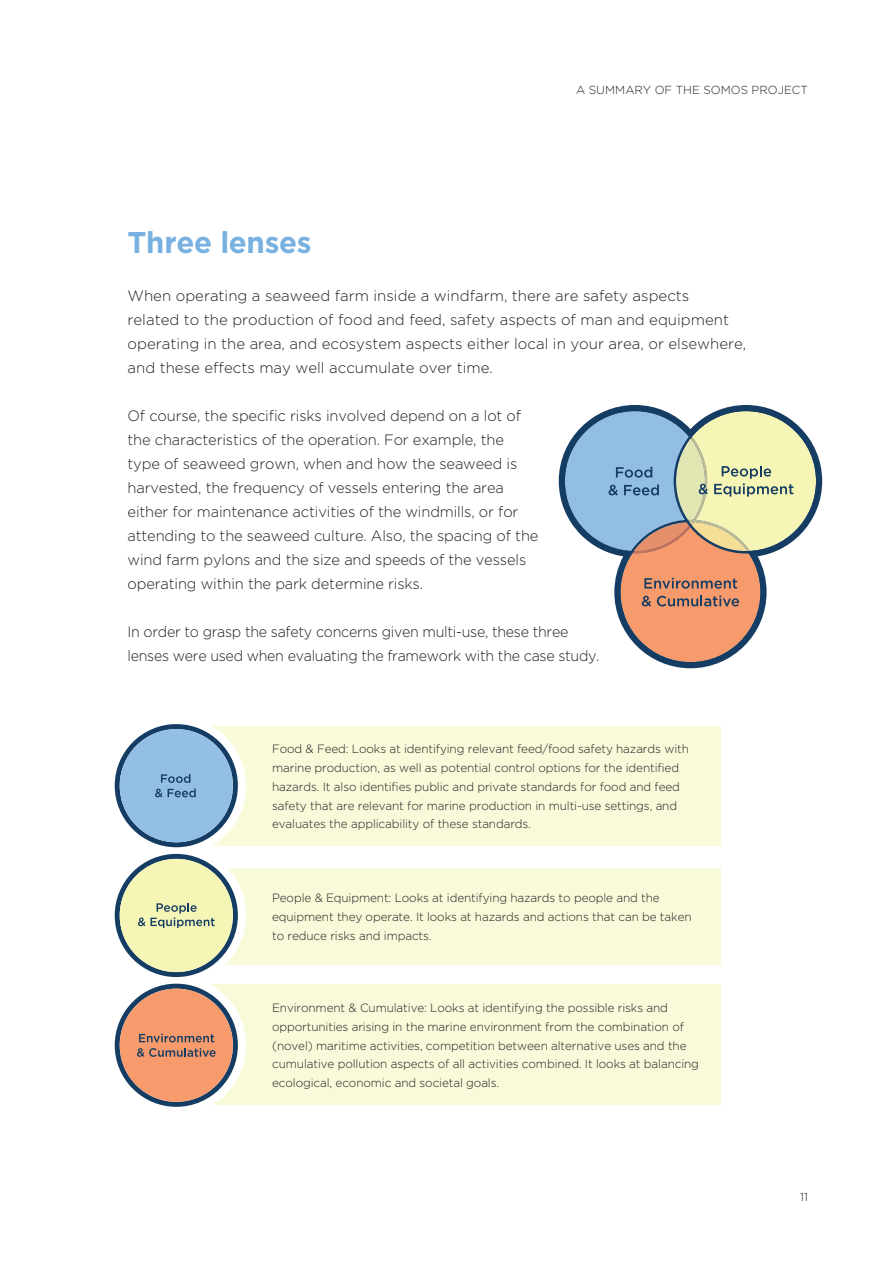
<style>
.page{position:relative;width:893px;height:1263px;background:#fff}
.page>*{position:absolute;margin:0;border:0;box-sizing:border-box;transform-origin:0 0}
.t1{font:700 30px "Gotham";letter-spacing:-.01em;color:#78b1e0}
.t2{font:300 15px/24px "Gotham";letter-spacing:-.01em;color:#231f20}
.t3{font:300 15px/24px "Gotham";letter-spacing:-.01em;color:#231f20;scale:.95 1}
.t4{font:300 12px/18.8px "Gotham";letter-spacing:-.01em;color:#231f20}
.t5{font:300 11.7px "Gotham";color:#231f20}
</style>
<div class="page">
<div style="left:176px;top:726px;width:545px;height:120px;background:#f9fada"></div>
<div style="left:176px;top:868px;width:545px;height:96px;background:#f9fada"></div>
<div style="left:176px;top:985px;width:545px;height:120px;background:#f9fada"></div>
<svg style="left:559px;top:405px;width:263px;height:263px"></svg>
<div style="left:107px;top:716px;width:139px;height:139px;background:#fff;border-radius:50%"></div>
<div style="left:107px;top:845px;width:139px;height:140px;background:#fff;border-radius:50%"></div>
<div style="left:107px;top:976px;width:139px;height:139px;background:#fff;border-radius:50%"></div>
<svg style="left:115px;top:724px;width:123px;height:123px"></svg>
<svg style="left:115px;top:854px;width:123px;height:123px"></svg>
<svg style="left:115px;top:984px;width:123px;height:123px"></svg>
<p class="t5" style="left:576px;top:83px;width:233px">A SUMMARY OF THE SOMOS PROJECT</p>
<h1 class="t1" style="left:128px;top:222px;width:186px">Three lenses</h1>
<p class="t2" style="left:128px;top:283px;width:620px">When operating a seaweed farm inside a windfarm, there are safety aspects<br>related to the production of food and feed, safety aspects of man and equipment operating in the area, and ecosystem aspects either local in your area, or elsewhere, and these effects may well accumulate over time.</p>
<p class="t2" style="left:128px;top:403px;width:412px">Of course, the specific risks involved depend on a lot of the characteristics of the operation. For example, the type of seaweed grown, when and how the seaweed is harvested, the frequency of vessels entering the area either for maintenance activities of the windmills, or for attending to the seaweed culture. Also, the spacing of the wind farm pylons and the size and speeds of the vessels operating within the park determine risks.</p>
<p class="t3" style="left:128px;top:619px;width:498px">In order to grasp the safety concerns given multi-use, these three lenses were used when evaluating the framework with the case study.</p>
<p class="t4" style="left:272px;top:739px;width:418px">Food &amp; Feed: Looks at identifying relevant feed/food safety hazards with marine production, as well as potential control options for the identified hazards. It also identifies public and private standards for food and feed safety that are relevant for marine production in multi-use settings, and evaluates the applicability of these standards.</p>
<p class="t4" style="left:272px;top:888px;width:421px">People &amp; Equipment: Looks at identifying hazards to people and the equipment they operate. It looks at hazards and actions that can be taken to reduce risks and impacts.</p>
<p class="t4" style="left:272px;top:998px;width:428px">Environment &amp; Cumulative: Looks at identifying the possible risks and opportunities arising in the marine environment from the combination of (novel) maritime activities, competition between alternative uses and the cumulative pollution aspects of all activities combined. It looks at balancing ecological, economic and societal goals.</p>
<p class="t5" style="left:800px;top:1189px;width:9px">11</p>
</div>
